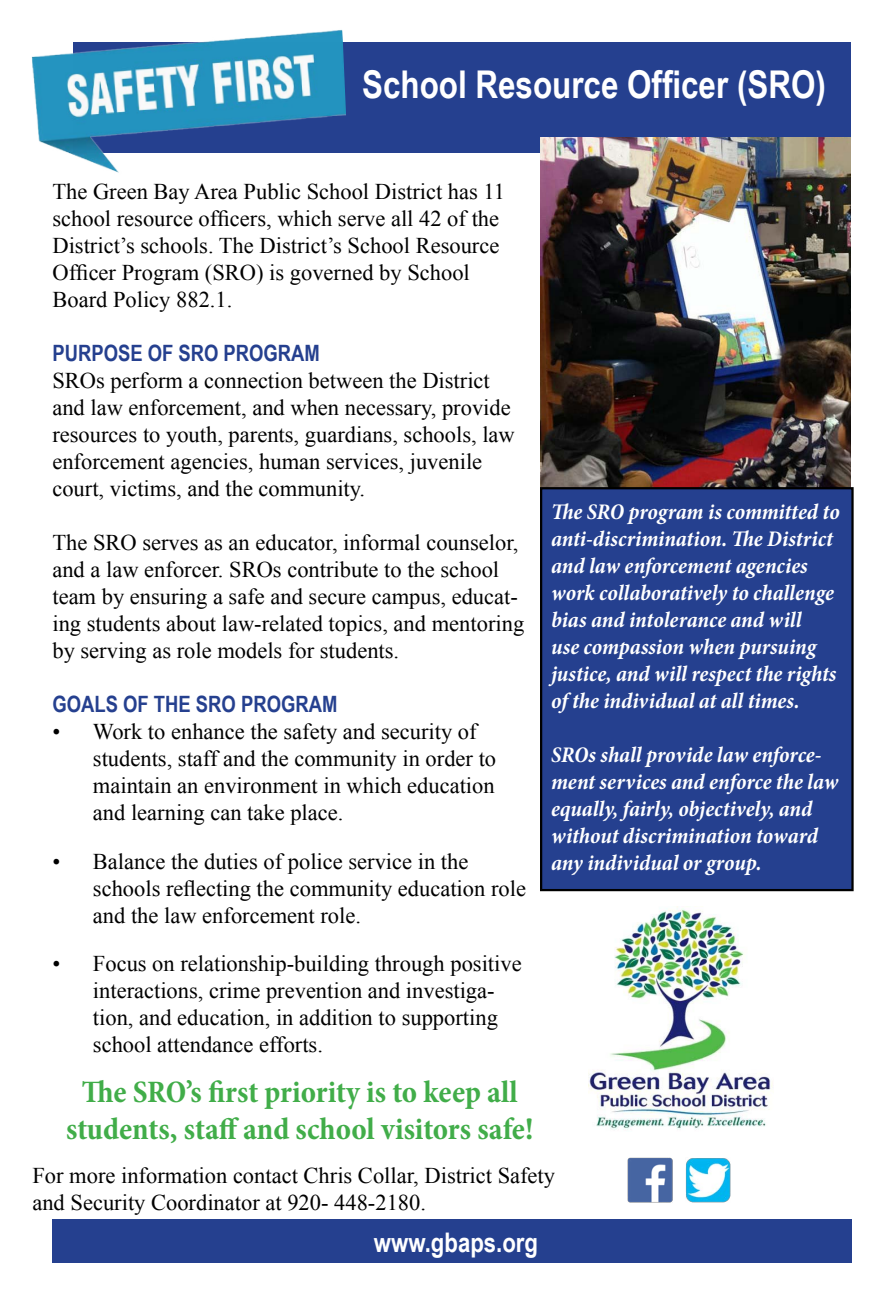
<style>
.page{position:relative;width:891px;height:1296px;background:#fff}
.page>*{position:absolute;margin:0;border:0;box-sizing:border-box;transform-origin:0 0}
.t1{font:700 38.25px "Arial Narrow";color:#fff}
.t2{font:700 condensed 31.5px/37.8px "Minion Pro";color:#41ad49;text-align:center}
.t3{font:700 27px "Arial Narrow";color:#fff}
.t4{font:22.5px/27px "Times New Roman";color:#000}
.t5{font:italic 700 condensed 22.5px/27px "Minion Pro";letter-spacing:-.005em;color:#fff}
.t6{font:700 22.5px "Arial Narrow";color:#25408f}
</style>
<div class="page">
<div style="left:73px;top:42px;width:777px;height:111px;background:#25408f"></div>
<img style="left:588px;top:909px;width:185px;height:221px">
<div style="left:52px;top:1219px;width:800px;height:44px;background:#25408f"></div>
<img style="left:31px;top:29px;width:315px;height:144px">
<img style="left:540px;top:137px;width:310px;height:350px">
<div style="left:541px;top:488px;width:312px;height:402px;background:#25408f"></div>
<div style="left:540px;top:487px;width:314px;height:404px;border:2px solid #000"></div>
<img style="left:628px;top:1158px;width:45px;height:45px">
<img style="left:685px;top:1158px;width:45px;height:45px">
<h1 class="t1" style="left:362px;top:56px;width:465px">School Resource Officer (SRO)</h1>
<p class="t4" style="left:52px;top:178px;width:454px">The Green Bay Area Public School District has 11 school resource officers, which serve all 42 of the District’s schools. The District’s School Resource Officer Program (SRO) is governed by School Board Policy 882.1.</p>
<p class="t6" style="left:52px;top:336px;width:269px">PURPOSE OF SRO PROGRAM</p>
<p class="t4" style="left:52px;top:367px;width:464px">SROs perform a connection between the District and law enforcement, and when necessary, provide resources to youth, parents, guardians, schools, law enforcement agencies, human services, juvenile court, victims, and the community.</p>
<p class="t4" style="left:52px;top:529px;width:473px">The SRO serves as an educator, informal counselor, and a law enforcer. SROs contribute to the school team by ensuring a safe and secure campus, educat&shy;ing students about law-related topics, and mentoring by serving as role models for students.</p>
<p class="t6" style="left:52px;top:687px;width:286px">GOALS OF THE SRO PROGRAM</p>
<p class="t4" style="left:93px;top:718px;width:405px;text-indent:-40px">• Work to enhance the safety and security of students, staff and the community in order to maintain an environment in which education and learning can take place.</p>
<p class="t4" style="left:93px;top:847px;width:435px;text-indent:-41px">• Balance the duties of police service in the schools reflecting the community education role and the law enforcement role.</p>
<p class="t4" style="left:93px;top:950px;width:430px;text-indent:-41px">• Focus on relationship-building through positive interactions, crime prevention and investiga&shy;tion, and education, in addition to supporting school attendance efforts.</p>
<p class="t5" style="left:551px;top:498px;width:290px">The SRO program is committed to anti-discrimination. The District and law enforcement agencies work collaboratively to challenge bias and intolerance and will<br>use compassion when pursuing justice, and will respect the rights of the individual at all times.</p>
<p class="t5" style="left:551px;top:741px;width:289px">SROs shall provide law enforce&shy;ment services and enforce the law equally, fairly, objectively, and without discrimination toward any individual or group.</p>
<h2 class="t2" style="left:66px;top:1073px;width:469px">The SRO’s first priority is to keep all students, staff and school visitors safe!</h2>
<p class="t4" style="left:32px;top:1161px;width:524px">For more information contact Chris Collar, District Safety and Security Coordinator at 920- 448-2180.</p>
<p class="t3" style="left:374px;top:1222px;width:166px">www.gbaps.org</p>
</div>
